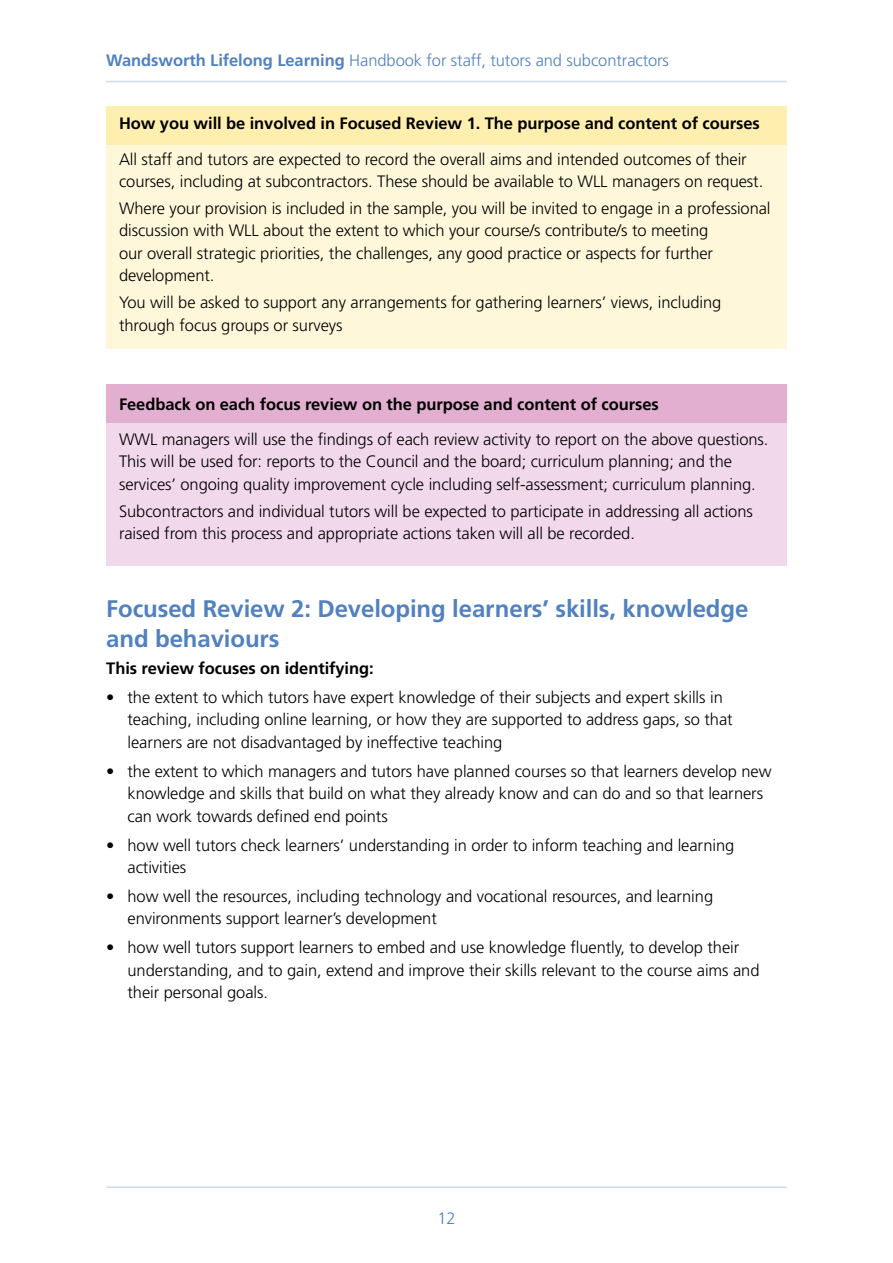
<style>
.page{position:relative;width:893px;height:1263px;background:#fff}
.page>*{position:absolute;margin:0;border:0;box-sizing:border-box;transform-origin:0 0}
.heading_2{font:700 24px/30px "Frutiger LT";letter-spacing:-.005em;color:#5181be}
.inset_box_text{font:300 16.5px/22.5px "Frutiger LT";letter-spacing:-.005em;color:#000}
.indent_body_text{font:300 16.5px/22.5px "Frutiger LT";letter-spacing:-.005em;color:#000}
.inset_box_text_bold{font:700 16.5px "Frutiger LT";letter-spacing:-.005em;color:#000}
.t1{font:300 16.5px "Frutiger LT";letter-spacing:-.005em;color:#5181be}
.indent_body_text-2{font:700 16.5px "Frutiger LT";letter-spacing:-.005em;color:#000}
.s1{font-weight:700}
</style>
<div class="page">
<hr style="left:106px;top:1186px;width:681px;height:2px;background:#c8dbef">
<hr style="left:106px;top:81px;width:681px;height:1px;background:#c8dbef">
<div style="left:106px;top:384px;width:681px;height:182px;background:#f1d8ea"></div>
<div style="left:106px;top:384px;width:681px;height:39px;background:#e3afd1"></div>
<div style="left:106px;top:106px;width:681px;height:243px;background:#fff7da"></div>
<div style="left:106px;top:106px;width:681px;height:39px;background:#ffefaf"></div>
<p class="t1" style="left:106px;top:50px;width:564px"><span class="s1">Wandsworth Lifelong Learning</span> Handbook for staff, tutors and subcontractors</p>
<p class="inset_box_text_bold" style="left:119px;top:114px;width:642px">How you will be involved in Focused Review 1. The purpose and content of courses</p>
<p class="inset_box_text" style="left:119px;top:148px;width:646px">All staff and tutors are expected to record the overall aims and intended outcomes of their courses, including at subcontractors. These should be available to WLL managers on request.</p>
<p class="inset_box_text" style="left:119px;top:197px;width:653px">Where your provision is included in the sample, you will be invited to engage in a professional discussion with WLL about the extent to which your course/s contribute/s to meeting<br>our overall strategic priorities, the challenges, any good practice or aspects for further development.</p>
<p class="inset_box_text" style="left:119px;top:291px;width:604px">You will be asked to support any arrangements for gathering learners’ views, including through focus groups or surveys</p>
<p class="inset_box_text_bold" style="left:119px;top:394px;width:541px">Feedback on each focus review on the purpose and content of courses</p>
<p class="inset_box_text" style="left:119px;top:428px;width:651px">WWL managers will use the findings of each review activity to report on the above questions.<br>This will be used for: reports to the Council and the board; curriculum planning; and the services’ ongoing quality improvement cycle including self-assessment; curriculum planning.</p>
<p class="inset_box_text" style="left:119px;top:500px;width:635px">Subcontractors and individual tutors will be expected to participate in addressing all actions raised from this process and appropriate actions taken will all be recorded.</p>
<p class="heading_2" style="left:106px;top:594px;width:643px">Focused Review 2: Developing learners’ skills, knowledge and behaviours</p>
<p class="indent_body_text-2" style="left:106px;top:658px;width:269px">This review focuses on identifying:</p>
<p class="indent_body_text" style="left:128px;top:686px;width:607px;text-indent:-21px">• the extent to which tutors have expert knowledge of their subjects and expert skills in teaching, including online learning, or how they are supported to address gaps, so that learners are not disadvantaged by ineffective teaching</p>
<p class="indent_body_text" style="left:128px;top:760px;width:645px;text-indent:-21px">• the extent to which managers and tutors have planned courses so that learners develop new knowledge and skills that build on what they already know and can do and so that learners can work towards defined end points</p>
<p class="indent_body_text" style="left:128px;top:834px;width:608px;text-indent:-21px">• how well tutors check learners’ understanding in order to inform teaching and learning activities</p>
<p class="indent_body_text" style="left:128px;top:885px;width:587px;text-indent:-21px">• how well the resources, including technology and vocational resources, and learning environments support learner’s development</p>
<p class="indent_body_text" style="left:128px;top:937px;width:633px;text-indent:-21px">• how well tutors support learners to embed and use knowledge fluently, to develop their understanding, and to gain, extend and improve their skills relevant to the course aims and their personal goals.</p>
<p class="t1" style="left:437px;top:1209px;width:20px">12</p>
</div>
